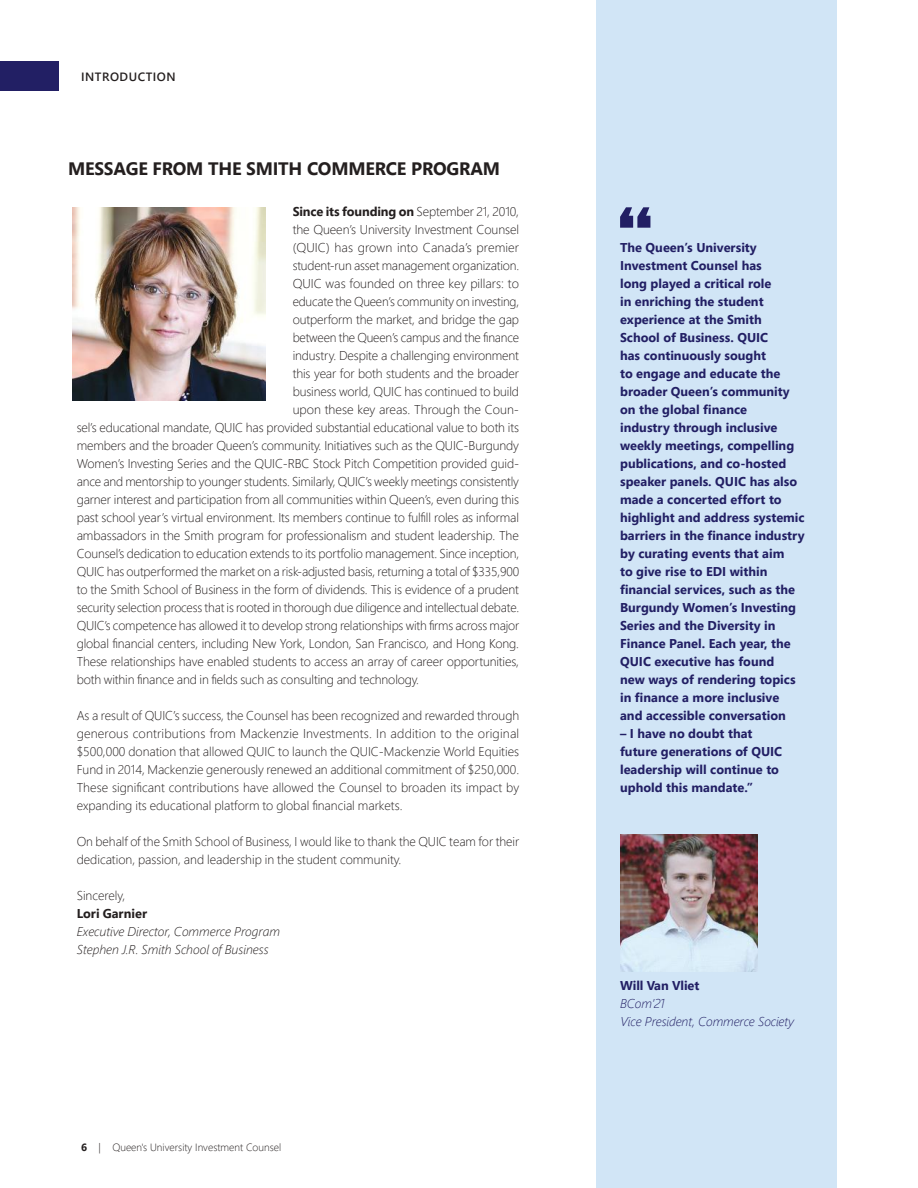
<style>
.page{position:relative;width:918px;height:1188px;background:#fff}
.page>*{position:absolute;margin:0;border:0;box-sizing:border-box;transform-origin:0 0}
.t1{font:700 18px "Segoe UI";letter-spacing:-.01em;color:#241f1f}
.t2{font:300 12.75px/18px "Segoe UI";letter-spacing:-.01em;color:#241f1f;text-align:justify}
.t3{font:700 12.75px/18px "Segoe UI";color:#221f64}
.t4{font:italic 300 12.75px/18px "Segoe UI";color:#241f1f}
.t5{font:700 12.75px "Segoe UI";letter-spacing:-.01em;color:#241f1f}
.t6{font:italic 300 12.75px/18px "Segoe UI";letter-spacing:-.005em;color:#221f64}
.t7{font:300 12.75px "Segoe UI";letter-spacing:.01em;color:#241f1f}
.t8{font:600 12px "Segoe UI";letter-spacing:.045em;color:#241f1f}
.t9{font:300 10.5px "Segoe UI";color:#241f1f}
.s1{font-weight:300}
.s2{font-weight:700}
</style>
<div class="page">
<img style="left:72px;top:207px;width:194px;height:194px">
<div style="left:597px;top:0;width:240px;height:1188px;background:#d1e5f6"></div>
<svg style="left:620px;top:207px;width:30px;height:21px"></svg>
<div style="left:0;top:62px;width:58px;height:29px;background:#221f64"></div>
<img style="left:620px;top:834px;width:138px;height:138px">
<p class="t8" style="left:81px;top:67px;width:96px">INTRODUCTION</p>
<h1 class="t1" style="left:68px;top:156px;width:434px">MESSAGE FROM THE SMITH COMMERCE PROGRAM</h1>
<p class="t5" style="left:293px;top:202px;width:228px">Since its founding on <span class="s1">September 21, 2010,</span></p>
<p class="t2" style="left:293px;top:220px;width:228px">the Queen’s University Investment Counsel</p>
<p class="t7" style="left:293px;top:237px;width:228px">(QUIC) has grown into Canada’s premier</p>
<p class="t2" style="left:293px;top:256px;width:228px">student-run asset management organization.</p>
<p class="t2" style="left:293px;top:274px;width:228px">QUIC was founded on three key pillars: to</p>
<p class="t2" style="left:293px;top:292px;width:228px">educate the Queen’s community on investing,</p>
<p class="t2" style="left:293px;top:310px;width:228px">outperform the market, and bridge the gap</p>
<p class="t2" style="left:293px;top:328px;width:228px">between the Queen’s campus and the finance</p>
<p class="t2" style="left:293px;top:346px;width:228px">industry. Despite a challenging environment</p>
<p class="t2" style="left:293px;top:364px;width:228px">this year for both students and the broader</p>
<p class="t2" style="left:293px;top:382px;width:228px">business world, QUIC has continued to build</p>
<p class="t2" style="left:293px;top:400px;width:228px">upon these key areas. Through the Coun-</p>
<p class="t2" style="left:77px;top:418px;width:444px">sel’s educational mandate, QUIC has provided substantial educational value to both its</p>
<p class="t2" style="left:77px;top:436px;width:444px">members and the broader Queen’s community. Initiatives such as the QUIC-Burgundy</p>
<p class="t2" style="left:77px;top:454px;width:444px">Women’s Investing Series and the QUIC-RBC Stock Pitch Competition provided guid-</p>
<p class="t2" style="left:77px;top:472px;width:444px">ance and mentorship to younger students. Similarly, QUIC’s weekly meetings consistently</p>
<p class="t2" style="left:77px;top:490px;width:444px">garner interest and participation from all communities within Queen’s, even during this</p>
<p class="t2" style="left:77px;top:508px;width:444px">past school year’s virtual environment. Its members continue to fulfill roles as informal</p>
<p class="t2" style="left:77px;top:526px;width:444px">ambassadors in the Smith program for professionalism and student leadership. The</p>
<p class="t2" style="left:77px;top:544px;width:444px">Counsel’s dedication to education extends to its portfolio management. Since inception,</p>
<p class="t2" style="left:77px;top:562px;width:444px">QUIC has outperformed the market on a risk-adjusted basis, returning a total of $335,900</p>
<p class="t2" style="left:77px;top:580px;width:444px">to the Smith School of Business in the form of dividends. This is evidence of a prudent</p>
<p class="t2" style="left:77px;top:598px;width:444px">security selection process that is rooted in thorough due diligence and intellectual debate.</p>
<p class="t2" style="left:77px;top:616px;width:444px">QUIC’s competence has allowed it to develop strong relationships with firms across major</p>
<p class="t2" style="left:77px;top:634px;width:444px">global financial centers, including New York, London, San Francisco, and Hong Kong.</p>
<p class="t2" style="left:77px;top:652px;width:444px">These relationships have enabled students to access an array of career opportunities,</p>
<p class="t2" style="left:77px;top:670px;width:344px">both within finance and in fields such as consulting and technology.</p>
<p class="t2" style="left:77px;top:706px;width:444px">As a result of QUIC’s success, the Counsel has been recognized and rewarded through generous contributions from Mackenzie Investments. In addition to the original $500,000 donation that allowed QUIC to launch the QUIC-Mackenzie World Equities Fund in 2014, Mackenzie generously renewed an additional commitment of $250,000.<br>These significant contributions have allowed the Counsel to broaden its impact by expanding its educational platform to global financial markets.</p>
<p class="t2" style="left:77px;top:832px;width:444px">On behalf of the Smith School of Business, I would like to thank the QUIC team for their dedication, passion, and leadership in the student community.</p>
<p class="t2" style="left:77px;top:886px;width:50px">Sincerely,</p>
<p class="t5" style="left:77px;top:904px;width:72px">Lori Garnier</p>
<p class="t4" style="left:77px;top:922px;width:205px">Executive Director, Commerce Program<br>Stephen J.R. Smith School of Business</p>
<p class="t9" style="left:81px;top:1138px;width:202px"><span class="s2">6</span> | Queen's University Investment Counsel</p>
<p class="t3" style="left:620px;top:238px;width:186px">The Queen’s University<br>Investment Counsel has<br>long played a critical role<br>in enriching the student experience at the Smith<br>School of Business. QUIC<br>has continuously sought<br>to engage and educate the broader Queen’s community on the global finance<br>industry through inclusive weekly meetings, compelling publications, and co-hosted speaker panels. QUIC has also made a concerted effort to highlight and address systemic barriers in the finance industry by curating events that aim<br>to give rise to EDI within financial services, such as the<br>Burgundy Women’s Investing<br>Series and the Diversity in<br>Finance Panel. Each year, the<br>QUIC executive has found<br>new ways of rendering topics in finance a more inclusive and accessible conversation</p>
<p class="t3" style="left:620px;top:724px;width:164px">– I have no doubt that future generations of QUIC leadership will continue to uphold this mandate.”</p>
<p class="t3" style="left:620px;top:976px;width:81px">Will Van Vliet</p>
<p class="t6" style="left:620px;top:994px;width:175px">BCom’21<br>Vice President, Commerce Society</p>
</div>
